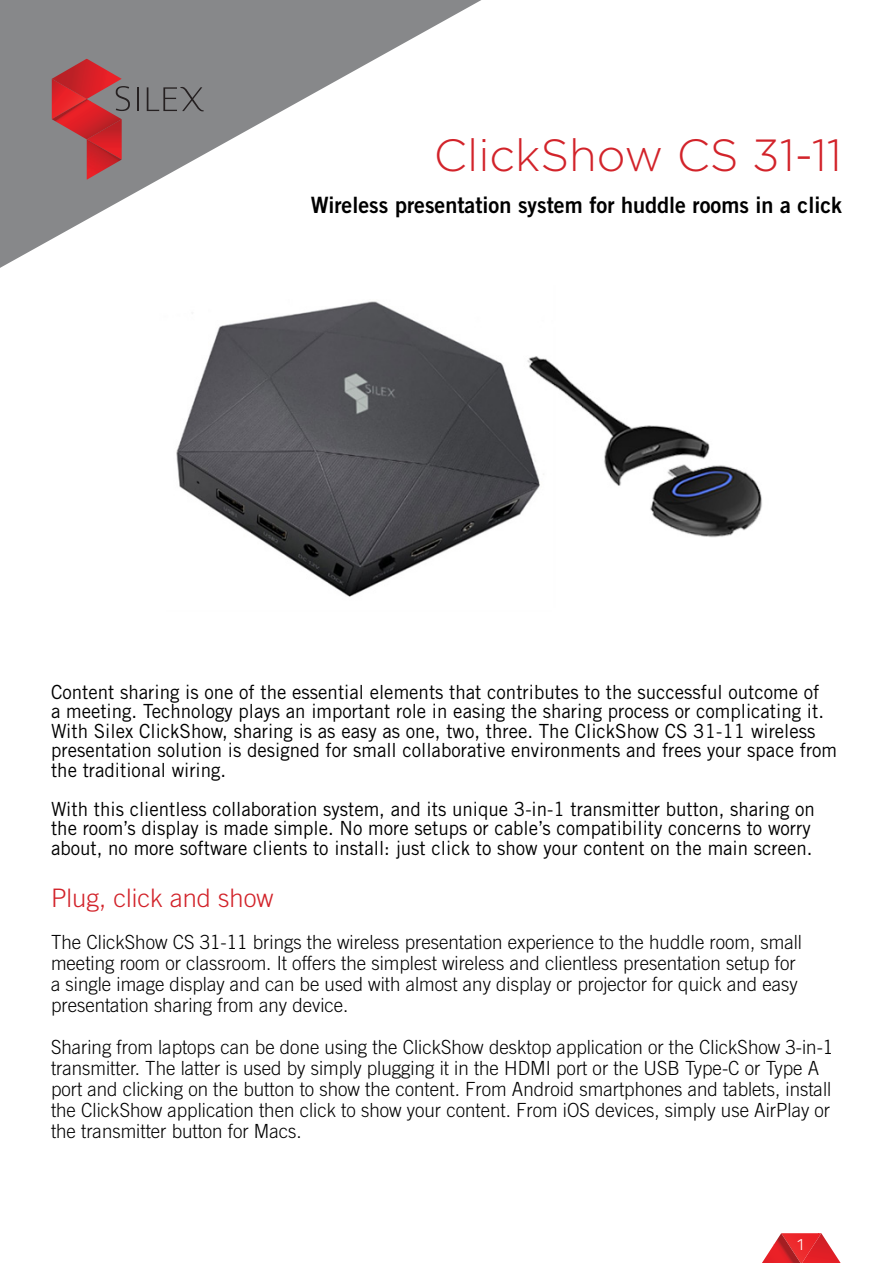
<style>
.page{position:relative;width:893px;height:1263px;background:#fff}
.page>*{position:absolute;margin:0;border:0;box-sizing:border-box;transform-origin:0 0}
.t1{font:300 45px "Gotham";color:#d2232a}
.t2{font:300 25.5px "Trade Gothic";color:#d2232a}
.t3{font:22.5px "Trade Gothic LT Std Bd 2";color:#000;scale:.96 1}
.t4{font:300 19.5px/21px "Trade Gothic LT Std";color:#000;scale:.96 1}
.t5{font:19.5px/19.5px "Trade Gothic LT Std";color:#000;scale:.96 1}
.t6{font:300 16.5px "Titillium Text 22 L";color:#fff}
</style>
<div class="page">
<svg style="left:0;top:0;width:481px;height:268px"></svg>
<img style="left:87px;top:160px;width:35px;height:20px">
<hr style="left:137px;top:87px;width:2px;height:24px;background:#252021">
<svg style="left:52px;top:59px;width:78px;height:101px"></svg>
<svg style="left:147px;top:86px;width:57px;height:26px"></svg>
<img style="left:117px;top:266px;width:645px;height:331px">
<svg style="left:762px;top:1233px;width:79px;height:30px"></svg>
<p class="t1" style="left:434px;top:127px;width:410px">ClickShow CS 31-11</p>
<p class="t3" style="left:311px;top:191px;width:555px">Wireless presentation system for huddle rooms in a click</p>
<p class="t5" style="left:51px;top:682px;width:820px">Content sharing is one of the essential elements that contributes to the successful outcome of<br>a meeting. Technology plays an important role in easing the sharing process or complicating it.<br>With Silex ClickShow, sharing is as easy as one, two, three. The ClickShow CS 31-11 wireless presentation solution is designed for small collaborative environments and frees your space from the traditional wiring.</p>
<p class="t5" style="left:51px;top:799px;width:797px">With this clientless collaboration system, and its unique 3-in-1 transmitter button, sharing on the room’s display is made simple. No more setups or cable’s compatibility concerns to worry about, no more software clients to install: just click to show your content on the main screen.</p>
<p class="t2" style="left:51px;top:883px;width:224px">Plug, click and show</p>
<p class="t4" style="left:51px;top:931px;width:784px">The ClickShow CS 31-11 brings the wireless presentation experience to the huddle room, small meeting room or classroom. It offers the simplest wireless and clientless presentation setup for a single image display and can be used with almost any display or projector for quick and easy presentation sharing from any device.</p>
<p class="t4" style="left:51px;top:1036px;width:816px">Sharing from laptops can be done using the ClickShow desktop application or the ClickShow 3-in-1 transmitter. The latter is used by simply plugging it in the HDMI port or the USB Type-C or Type A port and clicking on the button to show the content. From Android smartphones and tablets, install the ClickShow application then click to show your content. From iOS devices, simply use AirPlay or the transmitter button for Macs.</p>
<p class="t6" style="left:796px;top:1232px;width:10px">1</p>
</div>
